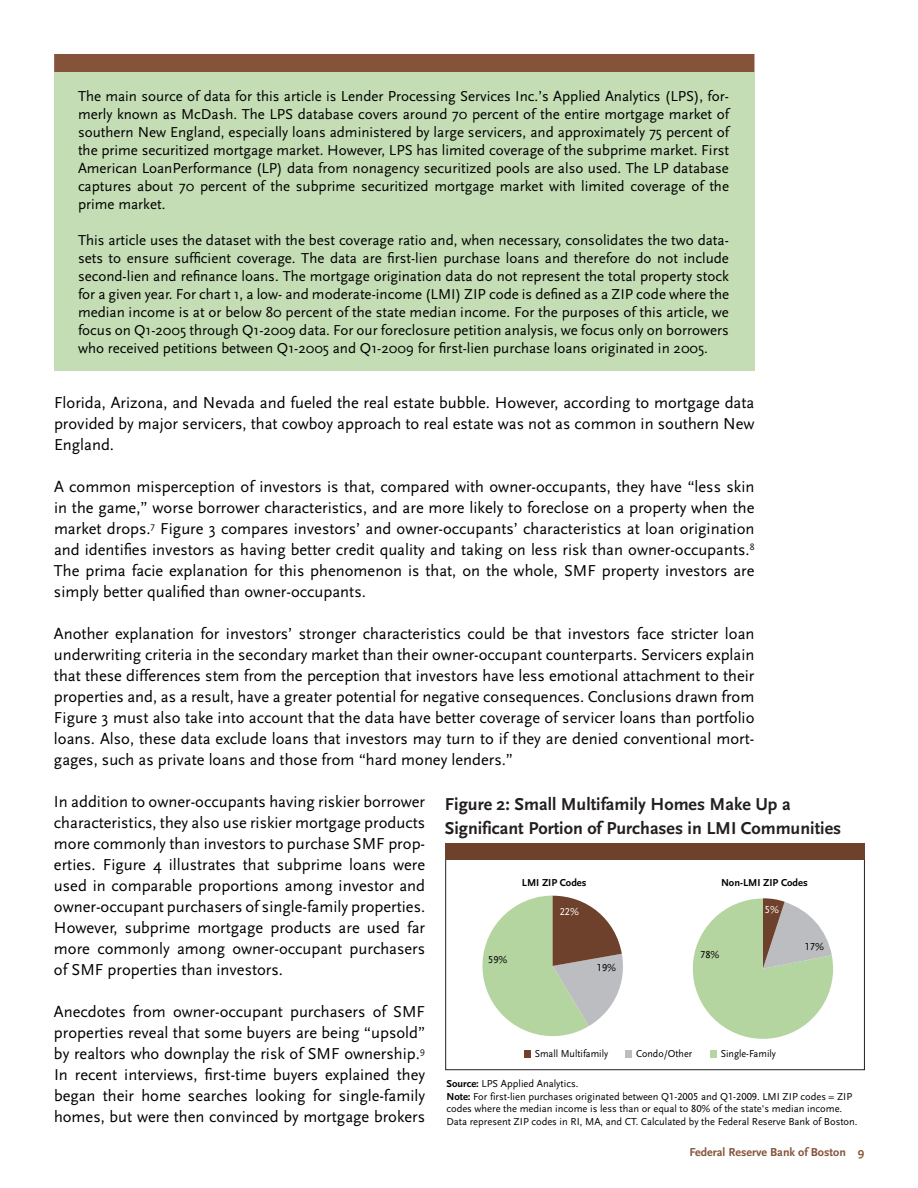
<style>
.page{position:relative;width:918px;height:1188px;background:#fff}
.page>*{position:absolute;margin:0;border:0;box-sizing:border-box;transform-origin:0 0}
.t1{font:700 18px/23.4px "Scala Sans";color:#231f20}
.t2{font:16.5px/21px "Scala Sans";color:#000;text-align:justify}
.t3{font:15px/18px "Scala Sans";color:#000;text-align:justify}
.t4{font:700 12px "Scala Sans";color:#845339}
.t5{font:10.5px/12.6px "Scala Sans LF";color:#000}
.t6{font:10.5px "Scala Sans";color:#010101;scale:.96 1}
.t7{font:700 10.5px "Scala Sans LF";color:#000}
.t8{font:10.5px "Scala Sans LF";color:#fff}
.s1{font-weight:700}
</style>
<div class="page">
<div style="left:54px;top:72px;width:700px;height:298px;background:#c4ddb4"></div>
<div style="left:54px;top:54px;width:700px;height:18px;background:#845339"></div>
<svg style="left:482px;top:896px;width:141px;height:141px"></svg>
<svg style="left:692px;top:898px;width:141px;height:141px"></svg>
<div style="left:445px;top:843px;width:420px;height:17px;background:#6e412c"></div>
<div style="left:525px;top:1050px;width:6px;height:8px;background:#6e412c"></div>
<div style="left:710px;top:1050px;width:7px;height:8px;background:#b4d5a0"></div>
<div style="left:626px;top:1050px;width:6px;height:8px;background:#bcbdc0"></div>
<p class="t3" style="left:78px;top:87px;width:653px">The main source of data for this article is Lender Processing Services Inc.’s Applied Analytics (LPS), for&shy;merly known as McDash. The LPS database covers around 70 percent of the entire mortgage market of southern New England, especially loans administered by large servicers, and approximately 75 percent of the prime securitized mortgage market. However, LPS has limited coverage of the subprime market. First American LoanPerformance (LP) data from nonagency securitized pools are also used. The LP database captures about 70 percent of the subprime securitized mortgage market with limited coverage of the prime market.</p>
<p class="t3" style="left:78px;top:231px;width:653px">This article uses the dataset with the best coverage ratio and, when necessary, consolidates the two data&shy;sets to ensure sufficient coverage. The data are first-lien purchase loans and therefore do not include second-lien and refinance loans. The mortgage origination data do not represent the total property stock for a given year. For chart 1, a low- and moderate-income (LMI) ZIP code is defined as a ZIP code where the median income is at or below 80 percent of the state median income. For the purposes of this article, we focus on Q1-2005 through Q1-2009 data. For our foreclosure petition analysis, we focus only on borrowers who received petitions between Q1-2005 and Q1-2009 for first-lien purchase loans originated in 2005.</p>
<p class="t2" style="left:54px;top:393px;width:702px">Florida, Arizona, and Nevada and fueled the real estate bubble. However, according to mortgage data provided by major servicers, that cowboy approach to real estate was not as common in southern New England.</p>
<p class="t2" style="left:54px;top:477px;width:702px">A common misperception of investors is that, compared with owner-occupants, they have “less skin in the game,” worse borrower characteristics, and are more likely to foreclose on a property when the market drops.<sup>7</sup> Figure 3 compares investors’ and owner-occupants’ characteristics at loan origination and identifies investors as having better credit quality and taking on less risk than owner-occupants.<sup>8<br></sup>The prima facie explanation for this phenomenon is that, on the whole, SMF property investors are simply better qualified than owner-occupants.</p>
<p class="t2" style="left:54px;top:624px;width:702px">Another explanation for investors’ stronger characteristics could be that investors face stricter loan underwriting criteria in the secondary market than their owner-occupant counterparts. Servicers explain that these differences stem from the perception that investors have less emotional attachment to their properties and, as a result, have a greater potential for negative consequences. Conclusions drawn from Figure 3 must also take into account that the data have better coverage of servicer loans than portfolio loans. Also, these data exclude loans that investors may turn to if they are denied conventional mort&shy;gages, such as private loans and those from “hard money lenders.”</p>
<p class="t2" style="left:54px;top:792px;width:373px">In addition to owner-occupants having riskier borrower characteristics, they also use riskier mortgage products more commonly than investors to purchase SMF prop&shy;erties. Figure 4 illustrates that subprime loans were used in comparable proportions among investor and owner-occupant purchasers of single-family properties.<br>However, subprime mortgage products are used far more commonly among owner-occupant purchasers of SMF properties than investors.</p>
<p class="t2" style="left:54px;top:1002px;width:373px">Anecdotes from owner-occupant purchasers of SMF properties reveal that some buyers are being “upsold” by realtors who downplay the risk of SMF ownership.<sup>9<br></sup>In recent interviews, first-time buyers explained they began their home searches looking for single-family homes, but were then convinced by mortgage brokers</p>
<p class="t1" style="left:445px;top:793px;width:398px">Figure 2: Small Multifamily Homes Make Up a<br>Significant Portion of Purchases in LMI Communities</p>
<p class="t7" style="left:522px;top:877px;width:66px">LMI ZIP Codes</p>
<p class="t7" style="left:721px;top:877px;width:88px">Non-LMI ZIP Codes</p>
<p class="t8" style="left:560px;top:905px;width:21px">22%</p>
<p class="t8" style="left:765px;top:904px;width:16px">5%</p>
<p class="t5" style="left:805px;top:940px;width:21px">17%</p>
<p class="t5" style="left:700px;top:949px;width:21px">78%</p>
<p class="t5" style="left:488px;top:954px;width:21px">59%</p>
<p class="t5" style="left:597px;top:961px;width:21px">19%</p>
<p class="t6" style="left:535px;top:1048px;width:78px">Small Multifamily</p>
<p class="t6" style="left:636px;top:1048px;width:60px">Condo/Other</p>
<p class="t6" style="left:721px;top:1048px;width:59px">Single-Family</p>
<p class="t5" style="left:446px;top:1078px;width:413px"><span class="s1">Source:</span> LPS Applied Analytics.<br><span class="s1">Note:</span> For first-lien purchases originated between Q1-2005 and Q1-2009. LMI ZIP codes = ZIP codes where the median income is less than or equal to 80% of the state's median income.<br>Data represent ZIP codes in RI, MA, and CT. Calculated by the Federal Reserve Bank of Boston.</p>
<p class="t4" style="left:689px;top:1146px;width:177px">Federal Reserve Bank of Boston 9</p>
</div>
